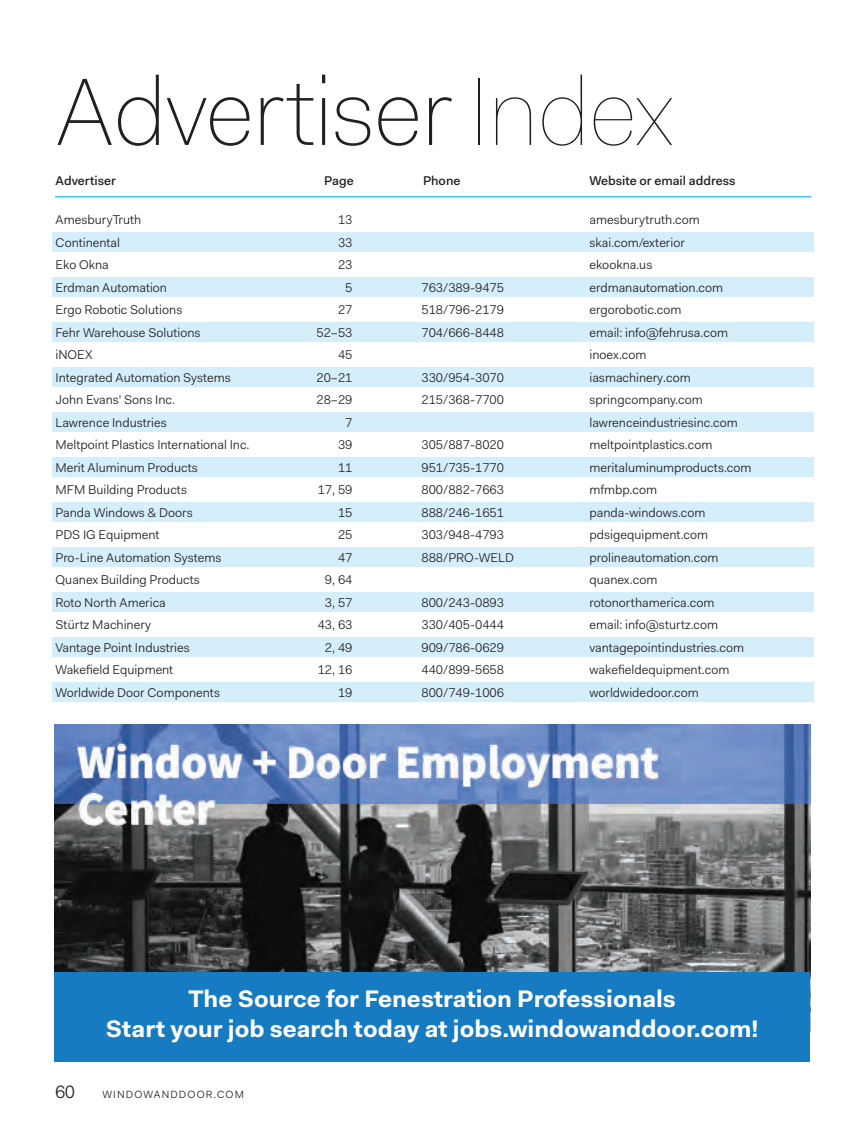
<style>
.page{position:relative;width:864px;height:1134px;background:#fff}
.page>*{position:absolute;margin:0;border:0;box-sizing:border-box;transform-origin:0 0}
.Banner{font:100 96px "Fakt";letter-spacing:-.02em;color:#231f20}
.t1{font:700 24px "Fakt";color:#fff}
.FOLIO_-_Page_No{font:18px "Fakt Blond";color:#231f20}
.t2{font:12.75px "Fakt Blond";color:#231f20}
.t3{font:500 12.75px "Fakt";color:#231f20}
.FOLIO_-_Date_Web{font:10.5px "Fakt Blond";letter-spacing:.11em;color:#231f20}
.s1{font-family:"Fakt Hair";font-weight:400}
</style>
<div class="page">
<div style="left:52px;top:233px;width:762px;height:19px;background:#d4effb"></div>
<div style="left:52px;top:278px;width:762px;height:19px;background:#d4effb"></div>
<div style="left:52px;top:323px;width:762px;height:19px;background:#d4effb"></div>
<div style="left:52px;top:368px;width:762px;height:19px;background:#d4effb"></div>
<div style="left:52px;top:413px;width:762px;height:19px;background:#d4effb"></div>
<div style="left:52px;top:458px;width:762px;height:19px;background:#d4effb"></div>
<div style="left:52px;top:503px;width:762px;height:19px;background:#d4effb"></div>
<div style="left:52px;top:548px;width:762px;height:19px;background:#d4effb"></div>
<div style="left:52px;top:593px;width:762px;height:19px;background:#d4effb"></div>
<div style="left:52px;top:638px;width:762px;height:19px;background:#d4effb"></div>
<div style="left:52px;top:683px;width:762px;height:19px;background:#d4effb"></div>
<hr style="left:55px;top:196px;width:757px;height:1px;background:#00b8f0">
<img style="left:54px;top:725px;width:756px;height:247px">
<div style="left:54px;top:972px;width:756px;height:90px;background:#177bc1"></div>
<p class="Banner" style="left:56px;top:48px;width:620px">Advertiser <span class="s1">Index</span></p>
<p class="t3" style="left:56px;top:172px;width:62px">Advertiser</p>
<p class="t3" style="left:324px;top:172px;width:31px">Page</p>
<p class="t3" style="left:423px;top:172px;width:39px">Phone</p>
<p class="t3" style="left:590px;top:172px;width:147px">Website or email address</p>
<p class="t2" style="left:56px;top:212px;width:87px">AmesburyTruth</p>
<p class="t2" style="left:338px;top:212px;width:16px">13</p>
<p class="t2" style="left:589px;top:212px;width:112px">amesburytruth.com</p>
<p class="t2" style="left:56px;top:234px;width:66px">Continental</p>
<p class="t2" style="left:338px;top:234px;width:16px">33</p>
<p class="t2" style="left:589px;top:234px;width:97px">skai.com/exterior</p>
<p class="t2" style="left:56px;top:257px;width:55px">Eko Okna</p>
<p class="t2" style="left:338px;top:257px;width:16px">23</p>
<p class="t2" style="left:589px;top:257px;width:64px">ekookna.us</p>
<p class="t2" style="left:56px;top:279px;width:113px">Erdman Automation</p>
<p class="t2" style="left:345px;top:279px;width:9px">5</p>
<p class="t2" style="left:422px;top:279px;width:84px">763/389-9475</p>
<p class="t2" style="left:589px;top:279px;width:135px">erdmanautomation.com</p>
<p class="t2" style="left:56px;top:302px;width:128px">Ergo Robotic Solutions</p>
<p class="t2" style="left:338px;top:302px;width:16px">27</p>
<p class="t2" style="left:422px;top:302px;width:84px">518/796-2179</p>
<p class="t2" style="left:589px;top:302px;width:93px">ergorobotic.com</p>
<p class="t2" style="left:56px;top:324px;width:146px">Fehr Warehouse Solutions</p>
<p class="t2" style="left:316px;top:324px;width:38px">52–53</p>
<p class="t2" style="left:422px;top:324px;width:84px">704/666-8448</p>
<p class="t2" style="left:589px;top:324px;width:140px">email: info@fehrusa.com</p>
<p class="t2" style="left:56px;top:347px;width:39px">iNOEX</p>
<p class="t2" style="left:338px;top:347px;width:16px">45</p>
<p class="t2" style="left:589px;top:347px;width:59px">inoex.com</p>
<p class="t2" style="left:56px;top:369px;width:177px">Integrated Automation Systems</p>
<p class="t2" style="left:316px;top:369px;width:38px">20–21</p>
<p class="t2" style="left:422px;top:369px;width:84px">330/954-3070</p>
<p class="t2" style="left:589px;top:369px;width:103px">iasmachinery.com</p>
<p class="t2" style="left:56px;top:392px;width:121px">John Evans' Sons Inc.</p>
<p class="t2" style="left:316px;top:392px;width:38px">28–29</p>
<p class="t2" style="left:422px;top:392px;width:84px">215/368-7700</p>
<p class="t2" style="left:589px;top:392px;width:115px">springcompany.com</p>
<p class="t2" style="left:56px;top:414px;width:113px">Lawrence Industries</p>
<p class="t2" style="left:345px;top:414px;width:9px">7</p>
<p class="t2" style="left:589px;top:414px;width:150px">lawrenceindustriesinc.com</p>
<p class="t2" style="left:56px;top:437px;width:196px">Meltpoint Plastics International Inc.</p>
<p class="t2" style="left:338px;top:437px;width:16px">39</p>
<p class="t2" style="left:422px;top:437px;width:84px">305/887-8020</p>
<p class="t2" style="left:589px;top:437px;width:125px">meltpointplastics.com</p>
<p class="t2" style="left:56px;top:459px;width:144px">Merit Aluminum Products</p>
<p class="t2" style="left:338px;top:459px;width:16px">11</p>
<p class="t2" style="left:422px;top:459px;width:84px">951/735-1770</p>
<p class="t2" style="left:589px;top:459px;width:164px">meritaluminumproducts.com</p>
<p class="t2" style="left:56px;top:482px;width:133px">MFM Building Products</p>
<p class="t2" style="left:318px;top:482px;width:36px">17, 59</p>
<p class="t2" style="left:422px;top:482px;width:84px">800/882-7663</p>
<p class="t2" style="left:589px;top:482px;width:69px">mfmbp.com</p>
<p class="t2" style="left:56px;top:504px;width:139px">Panda Windows &amp; Doors</p>
<p class="t2" style="left:338px;top:504px;width:16px">15</p>
<p class="t2" style="left:422px;top:504px;width:84px">888/246-1651</p>
<p class="t2" style="left:589px;top:504px;width:118px">panda-windows.com</p>
<p class="t2" style="left:56px;top:527px;width:105px">PDS IG Equipment</p>
<p class="t2" style="left:338px;top:527px;width:16px">25</p>
<p class="t2" style="left:422px;top:527px;width:84px">303/948-4793</p>
<p class="t2" style="left:589px;top:527px;width:120px">pdsigequipment.com</p>
<p class="t2" style="left:56px;top:549px;width:167px">Pro-Line Automation Systems</p>
<p class="t2" style="left:338px;top:549px;width:16px">47</p>
<p class="t2" style="left:422px;top:549px;width:94px">888/PRO-WELD</p>
<p class="t2" style="left:589px;top:549px;width:131px">prolineautomation.com</p>
<p class="t2" style="left:56px;top:572px;width:146px">Quanex Building Products</p>
<p class="t2" style="left:325px;top:572px;width:29px">9, 64</p>
<p class="t2" style="left:589px;top:572px;width:70px">quanex.com</p>
<p class="t2" style="left:56px;top:594px;width:112px">Roto North America</p>
<p class="t2" style="left:325px;top:594px;width:29px">3, 57</p>
<p class="t2" style="left:422px;top:594px;width:84px">800/243-0893</p>
<p class="t2" style="left:589px;top:594px;width:126px">rotonorthamerica.com</p>
<p class="t2" style="left:56px;top:617px;width:97px">Stürtz Machinery</p>
<p class="t2" style="left:318px;top:617px;width:36px">43, 63</p>
<p class="t2" style="left:422px;top:617px;width:84px">330/405-0444</p>
<p class="t2" style="left:589px;top:617px;width:130px">email: info@sturtz.com</p>
<p class="t2" style="left:56px;top:639px;width:136px">Vantage Point Industries</p>
<p class="t2" style="left:325px;top:639px;width:29px">2, 49</p>
<p class="t2" style="left:422px;top:639px;width:84px">909/786-0629</p>
<p class="t2" style="left:589px;top:639px;width:156px">vantagepointindustries.com</p>
<p class="t2" style="left:56px;top:662px;width:119px">Wakefield Equipment</p>
<p class="t2" style="left:318px;top:662px;width:36px">12, 16</p>
<p class="t2" style="left:422px;top:662px;width:84px">440/899-5658</p>
<p class="t2" style="left:589px;top:662px;width:141px">wakefieldequipment.com</p>
<p class="t2" style="left:56px;top:684px;width:166px">Worldwide Door Components</p>
<p class="t2" style="left:338px;top:684px;width:16px">19</p>
<p class="t2" style="left:422px;top:684px;width:84px">800/749-1006</p>
<p class="t2" style="left:589px;top:684px;width:111px">worldwidedoor.com</p>
<p class="t1" style="left:189px;top:983px;width:489px">The Source for Fenestration Professionals</p>
<p class="t1" style="left:106px;top:1013px;width:654px">Start your job search today at jobs.windowanddoor.com!</p>
<p class="FOLIO_-_Page_No" style="left:55px;top:1080px;width:21px">60</p>
<p class="FOLIO_-_Date_Web" style="left:102px;top:1087px;width:143px">WINDOWANDDOOR.COM</p>
</div>
